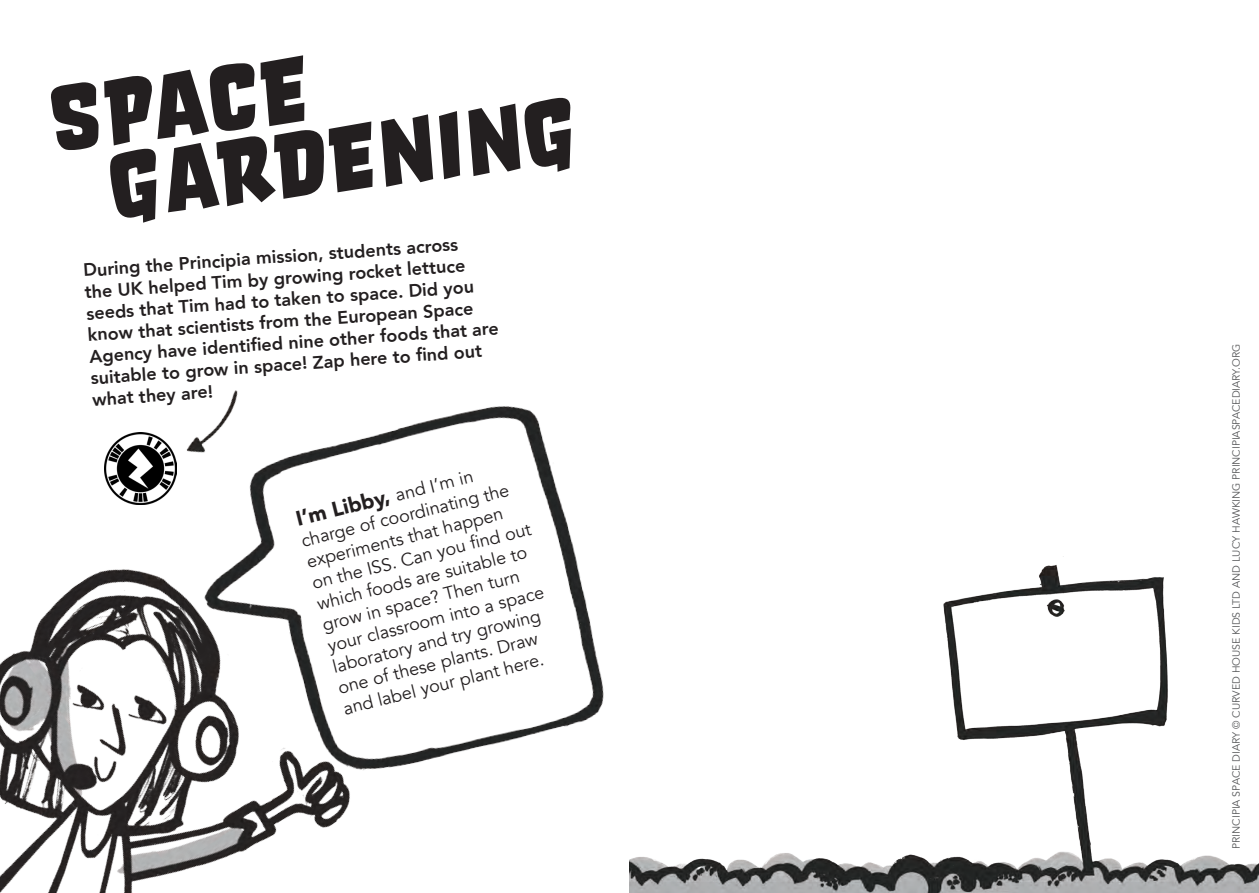
<style>
.page{position:relative;width:1259px;height:893px;background:#fff}
.page>*{position:absolute;margin:0;border:0;box-sizing:border-box;transform-origin:0 0}
.t1{font:90px "Orgovan Brush";color:#231f20}
.Speech_Bubble{font:900 21px "Avenir";color:#231f20}
.Activity_Opener{font:800 18px/21.6px "Avenir";color:#231f20}
.Speech_Bubble-2{font:18px/21.6px "Avenir";color:#231f20}
.t2{font:10.5px "Avenir";color:#57585a}
.s1{font-weight:400;font-size:18px}
</style>
<div class="page">
<img style="left:629px;top:556px;width:630px;height:337px">
<img style="left:295px;top:406px;width:309px;height:359px">
<img style="left:0;top:455px;width:406px;height:438px">
<img style="left:104px;top:432px;width:73px;height:72px">
<img style="left:143px;top:390px;width:130px;height:107px">
<p class="t1" style="left:43px;top:63px;width:262px;rotate:-7deg">Space</p>
<p class="t1" style="left:102px;top:131px;width:473px;rotate:-7deg">Gardening</p>
<p class="Activity_Opener" style="left:83px;top:259px;width:412px;rotate:-4deg">During the Principia mission, students across<br>the UK helped Tim by growing rocket lettuce seeds that Tim had to taken to space. Did you know that scientists from the European Space Agency have identifi ed nine other foods that are suitable to grow in space! Zap here to fi nd out what they are!</p>
<p class="Speech_Bubble" style="left:292px;top:501px;width:183px;rotate:-14deg">I’m Libby, <span class="s1">and I’m in</span></p>
<p class="Speech_Bubble-2" style="left:299px;top:531px;width:227px;rotate:-14deg">charge of coordinating the experiments that happen on the ISS. Can you fi nd out which foods are suitable to grow in space? Then turn your classroom into a space laboratory and try growing one of these plants. Draw and label your plant here.</p>
<p class="t2" style="left:1229px;top:849px;width:507px;rotate:-90deg">PRINCIPIA SPACE DIARY © CURVED HOUSE KIDS LTD AND LUCY HAWKING PRINCIPIASPACEDIARY.ORG</p>
</div>
